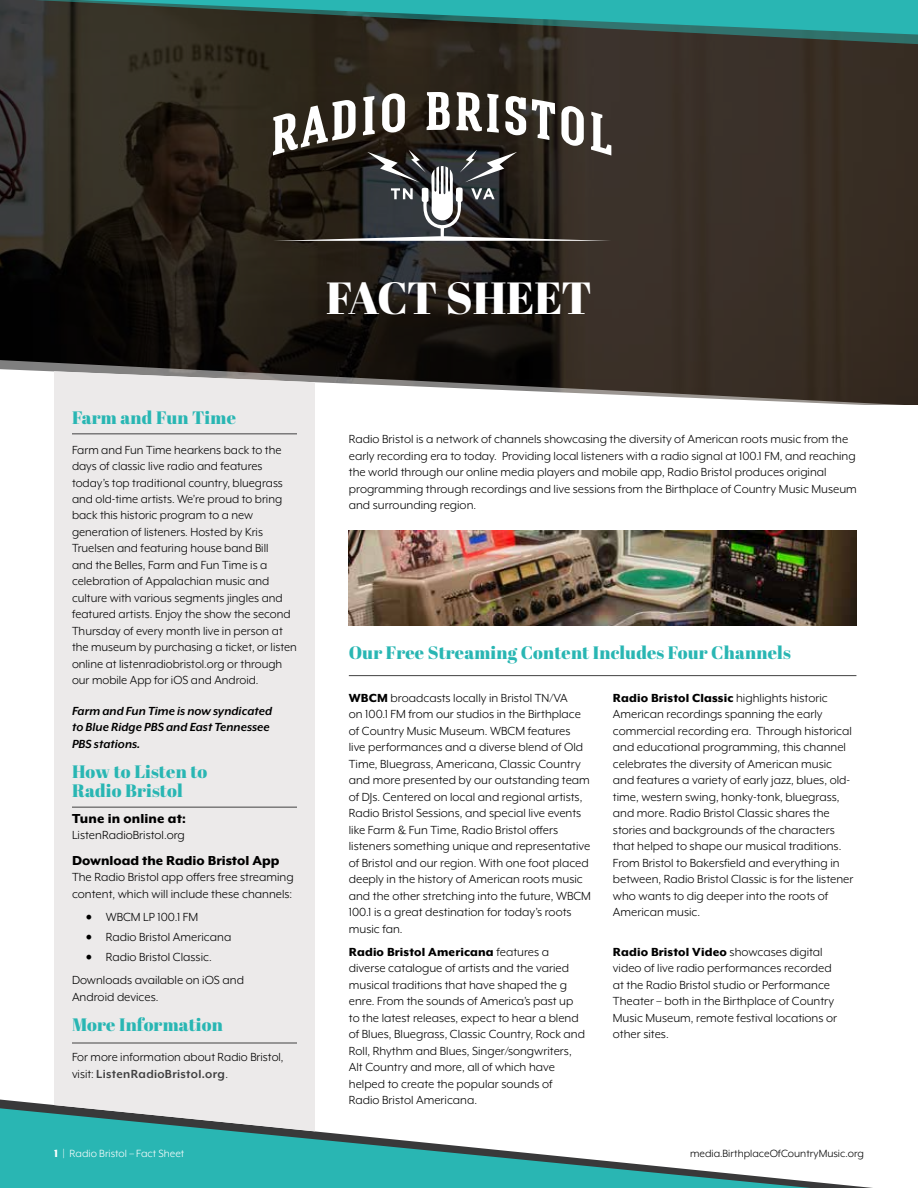
<style>
.page{position:relative;width:918px;height:1188px;background:#fff}
.page>*{position:absolute;margin:0;border:0;box-sizing:border-box;transform-origin:0 0}
.t1{font:45px "Abril Fatface";letter-spacing:-.03em;color:#fff}
.t2{font:18px/19.5px "Abril Fatface";letter-spacing:.01em;color:#29b6b3}
.t3{font:800 15px "Mr Eaves XL Mod OT";color:#000}
.t4{font:13.5px/16.5px "Mr Eaves XL Mod OT";color:#000}
.t5{font:italic 700 13.5px/16.5px "Mr Eaves XL Mod OT";color:#000}
.t6{font:12px "Mr Eaves XL Mod OT";color:#000}
.t7{font:12px "Mr Eaves XL Mod OT";color:#fff}
.s1{font-family:"Minion Pro";font-size:18px}
.s2{font-weight:700;color:#414142}
.s3{font-weight:800}
</style>
<div class="page">
<img style="left:0;top:45px;width:918px;height:315px">
<svg style="left:0;top:360px;width:918px;height:45px"></svg>
<svg style="left:0;top:0;width:918px;height:45px"></svg>
<svg style="left:273px;top:92px;width:338px;height:149px"></svg>
<svg style="left:0;top:1100px;width:873px;height:88px"></svg>
<svg style="left:0;top:1108px;width:811px;height:80px;fill:#29b6b3"></svg>
<div style="left:54px;top:371px;width:261px;height:760px;background:#eceaea"></div>
<hr style="left:72px;top:434px;width:225px;height:1px;background:#414142">
<hr style="left:72px;top:807px;width:225px;height:1px;background:#414142">
<hr style="left:72px;top:1043px;width:225px;height:1px;background:#414142">
<hr style="left:349px;top:675px;width:507px;height:1px;background:#414142">
<img style="left:349px;top:531px;width:507px;height:94px">
<h1 class="t1" style="left:326px;top:266px;width:267px">FACT SHEET</h1>
<h2 class="t2" style="left:72px;top:407px;width:165px">Farm and Fun Time</h2>
<p class="t4" style="left:72px;top:441px;width:226px">Farm and Fun Time hearkens back to the days of classic live radio and features today’s top traditional country, bluegrass and old-time artists. We’re proud to bring back this historic program to a new generation of listeners. Hosted by Kris Truelsen and featuring house band Bill<br>and the Belles, Farm and Fun Time is a celebration of Appalachian music and culture with various segments jingles and featured artists. Enjoy the show the second Thursday of every month live in person at the museum by purchasing a ticket, or listen online at listenradiobristol.org or through our mobile App for iOS and Android.</p>
<p class="t5" style="left:72px;top:702px;width:202px">Farm and Fun Time is now syndicated to Blue Ridge PBS and East Tennessee<br>PBS stations.</p>
<h2 class="t2" style="left:72px;top:761px;width:137px">How to Listen to<br>Radio Bristol</h2>
<p class="t3" style="left:72px;top:811px;width:115px">Tune in online at:</p>
<p class="t4" style="left:72px;top:827px;width:114px">ListenRadioBristol.org</p>
<p class="t3" style="left:72px;top:853px;width:209px">Download the Radio Bristol App</p>
<p class="t4" style="left:72px;top:869px;width:223px">The Radio Bristol app offers free streaming content, which will include these channels:</p>
<p class="t4" style="left:86px;top:909px;width:114px"><span class="s1">•</span> WBCM LP 100.1 FM</p>
<p class="t4" style="left:86px;top:929px;width:147px"><span class="s1">•</span> Radio Bristol Americana</p>
<p class="t4" style="left:72px;top:945px;width:174px;line-height:23.2px;text-indent:14px"><span class="s1">•</span> Radio Bristol Classic.<br>Downloads available on iOS and</p>
<p class="t4" style="left:72px;top:989px;width:88px">Android devices.</p>
<h2 class="t2" style="left:72px;top:1014px;width:152px">More Information</h2>
<p class="t4" style="left:72px;top:1049px;width:213px">For more information about Radio Bristol, visit: <span class="s2">ListenRadioBristol.org</span>.</p>
<p class="t7" style="left:54px;top:1147px;width:132px"><span class="s3">1</span> | Radio Bristol – Fact Sheet</p>
<p class="t4" style="left:349px;top:431px;width:510px">Radio Bristol is a network of channels showcasing the diversity of American roots music from the early recording era to today. Providing local listeners with a radio signal at 100.1 FM, and reaching the world through our online media players and mobile app, Radio Bristol produces original programming through recordings and live sessions from the Birthplace of Country Music Museum and surrounding region.</p>
<h2 class="t2" style="left:349px;top:643px;width:444px">Our Free Streaming Content Includes Four Channels</h2>
<p class="t4" style="left:349px;top:689px;width:244px"><span class="s3">WBCM</span> broadcasts locally in Bristol TN/VA<br>on 100.1 FM from our studios in the Birthplace of Country Music Museum. WBCM features<br>live performances and a diverse blend of Old Time, Bluegrass, Americana, Classic Country and more presented by our outstanding team of DJs. Centered on local and regional artists, Radio Bristol Sessions, and special live events like Farm &amp; Fun Time, Radio Bristol offers listeners something unique and representative of Bristol and our region. With one foot placed deeply in the history of American roots music and the other stretching into the future, WBCM 100.1 is a great destination for today’s roots music fan.</p>
<p class="t4" style="left:349px;top:944px;width:238px"><span class="s3">Radio Bristol Americana</span> features a diverse catalogue of artists and the varied musical traditions that have shaped the g enre. From the sounds of America’s past up to the latest releases, expect to hear a blend of Blues, Bluegrass, Classic Country, Rock and Roll, Rhythm and Blues, Singer/songwriters, Alt Country and more, all of which have helped to create the popular sounds of Radio Bristol Americana.</p>
<p class="t4" style="left:613px;top:689px;width:242px"><span class="s3">Radio Bristol Classic</span> highlights historic American recordings spanning the early commercial recording era. Through historical and educational programming, this channel celebrates the diversity of American music and features a variety of early jazz, blues, old&shy;time, western swing, honky-tonk, bluegrass, and more. Radio Bristol Classic shares the stories and backgrounds of the characters that helped to shape our musical traditions.<br>From Bristol to Bakersfield and everything in between, Radio Bristol Classic is for the listener who wants to dig deeper into the roots of American music.</p>
<p class="t4" style="left:613px;top:944px;width:226px"><span class="s3">Radio Bristol Video</span> showcases digital video of live radio performances recorded at the Radio Bristol studio or Performance Theater – both in the Birthplace of Country Music Museum, remote festival locations or other sites.</p>
<p class="t6" style="left:690px;top:1147px;width:175px">media.BirthplaceOfCountryMusic.org</p>
</div>
